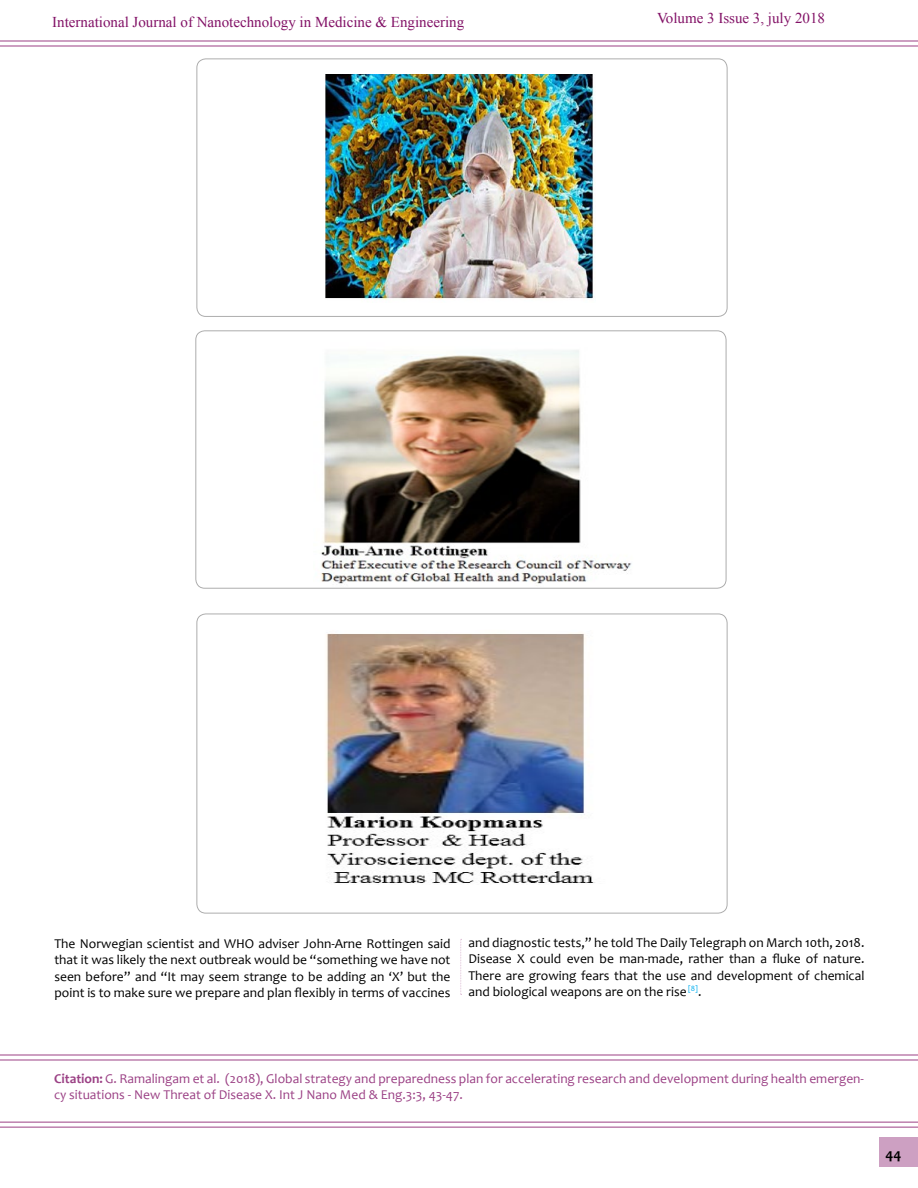
<style>
.page{position:relative;width:918px;height:1188px;background:#fff}
.page>*{position:absolute;margin:0;border:0;box-sizing:border-box;transform-origin:0 0}
.t1{font:15px "Times New Roman";color:#821166}
.t2{font:700 15px "Candara";color:#000}
.t3{font:13.5px/16.2px "Candara";color:#000;text-align:justify}
.t4{font:13.5px/16.2px "Candara";color:#821166}
.s1{font-weight:700}
</style>
<div class="page">
<hr style="left:0;top:40px;width:918px;height:2px;background:#821166">
<hr style="left:0;top:45px;width:918px;height:2px;background:#821166">
<hr style="left:0;top:1054px;width:918px;height:2px;background:#821166">
<hr style="left:0;top:1059px;width:918px;height:2px;background:#821166">
<hr style="left:0;top:1122px;width:918px;height:1px;background:#821166">
<hr style="left:0;top:1127px;width:918px;height:1px;background:#821166">
<div style="left:879px;top:1137px;width:39px;height:30px;background:#cda0c2"></div>
<img style="left:326px;top:74px;width:269px;height:226px">
<div style="left:196px;top:58px;width:532px;height:259px;border:1px solid #000;border-radius:9px"></div>
<img style="left:321px;top:350px;width:311px;height:234px">
<div style="left:195px;top:330px;width:531px;height:259px;border:1px solid #000;border-radius:9px"></div>
<svg style="left:460px;top:939px;width:2px;height:56px"></svg>
<img style="left:326px;top:633px;width:269px;height:250px">
<div style="left:196px;top:614px;width:531px;height:300px;border:1px solid #000;border-radius:9px"></div>
<p class="t1" style="left:52px;top:12px;width:414px">International Journal of Nanotechnology in Medicine &amp; Engineering</p>
<p class="t1" style="left:657px;top:7px;width:170px">Volume 3 Issue 3, july 2018</p>
<p class="t3" style="left:54px;top:936px;width:398px">The Norwegian scientist and WHO adviser John-Arne Rottingen said that it was likely the next outbreak would be “something we have not seen before” and “It may seem strange to be adding an ‘X’ but the point is to make sure we prepare and plan flexibly in terms of vaccines</p>
<p class="t3" style="left:468px;top:935px;width:398px">and diagnostic tests,” he told The Daily Telegraph on March 10th, 2018.<br>Disease X could even be man-made, rather than a fluke of nature.<br>There are growing fears that the use and development of chemical and biological weapons are on the rise <sup>[8]</sup>.</p>
<p class="t4" style="left:54px;top:1071px;width:812px"><span class="s1">Citation:</span> G. Ramalingam et al. (2018), Global strategy and preparedness plan for accelerating research and development during health emergen&shy;cy situations - New Threat of Disease X. Int J Nano Med &amp; Eng.3:3, 43-47.</p>
<p class="t2" style="left:886px;top:1145px;width:18px">44</p>
</div>
